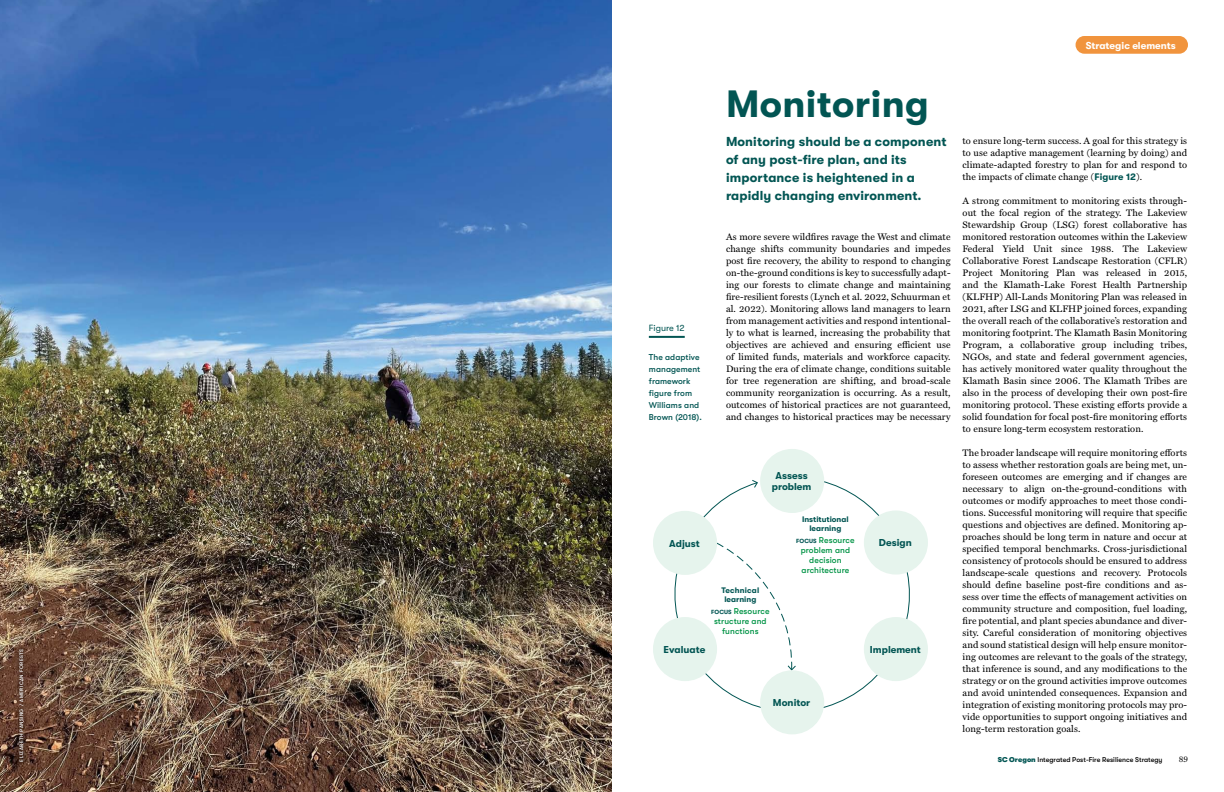
<style>
.page{position:relative;width:1224px;height:792px;background:#fff}
.page>*{position:absolute;margin:0;border:0;box-sizing:border-box;transform-origin:0 0}
.t1{font:700 38px "GT Walsheim";letter-spacing:.01em;color:#025553}
.t2{font:700 13px/18px "GT Walsheim";letter-spacing:.01em;color:#025553}
.t3{font:700 10px/10.8px "GT Walsheim";color:#025553;text-align:center}
.t4{font:700 10px "GT Walsheim";color:#fff}
.t5{font:9.5px/12px "Miller Text";letter-spacing:.01em;color:#000;text-align:justify}
.t6{font:9px "GT Walsheim";color:#025553}
.t7{font:500 8.5px/10px "GT Walsheim";letter-spacing:.01em;color:#009345;text-align:center}
.t8{font:500 8.5px/12px "GT Walsheim";letter-spacing:.01em;color:#025553}
.t9{font:700 8px/8.6px "GT Walsheim";color:#025553;text-align:center}
.t10{font:8px "Miller Text";color:#000}
.t11{font:500 7px "GT Walsheim";color:#000}
.t12{font:500 5px "GT Walsheim";letter-spacing:.09em;color:#fff}
.s1{font-weight:700;font-size:5.9px;color:#025553}
.s2{font-family:"GT Walsheim";font-weight:700;color:#025553}
.s3{font-family:"GT Walsheim Bl";font-weight:400;color:#025553}
</style>
<div class="page">
<hr style="left:649px;top:336px;width:36px;height:2px;background:#025553">
<svg style="left:665px;top:468px;width:248px;height:254px"></svg>
<svg style="left:751px;top:479px;width:8px;height:10px"></svg>
<div style="left:760px;top:449px;width:64px;height:64px;background:#e6f4ed;border-radius:50%"></div>
<div style="left:864px;top:510px;width:64px;height:65px;background:#e6f4ed;border-radius:50%"></div>
<div style="left:864px;top:617px;width:64px;height:64px;background:#e6f4ed;border-radius:50%"></div>
<div style="left:760px;top:670px;width:64px;height:64px;background:#e6f4ed;border-radius:50%"></div>
<div style="left:653px;top:617px;width:64px;height:64px;background:#e6f4ed;border-radius:50%"></div>
<div style="left:653px;top:511px;width:64px;height:64px;background:#e6f4ed;border-radius:50%"></div>
<div style="left:1076px;top:36px;width:112px;height:18px;background:#f1943d;border-radius:9px"></div>
<img style="left:0;top:0;width:612px;height:792px">
<svg style="left:15px;top:645px;width:13px;height:120px;background:#5a3a2b"></svg>
<p class="t12" style="left:18px;top:762px;width:114px;rotate:-90deg">ELIZABETH PANSING / AMERICAN FORESTS</p>
<p class="t4" style="left:1086px;top:40px;width:91px">Strategic elements</p>
<p class="t6" style="left:649px;top:323px;width:37px">Figure 12</p>
<p class="t8" style="left:649px;top:351px;width:55px">The adaptive management framework figure from<br>Williams and<br>Brown (2018).</p>
<h1 class="t1" style="left:726px;top:83px;width:204px">Monitoring</h1>
<h2 class="t2" style="left:726px;top:133px;width:222px">Monitoring should be a component of any post-fire plan, and its importance is heightened in a rapidly changing environment.</h2>
<p class="t5" style="left:726px;top:230px;width:226px">As more severe wildfires ravage the West and climate change shifts community boundaries and impedes post fire recovery, the ability to respond to changing on-the-ground conditions is key to successfully adapt&shy;ing our forests to climate change and maintaining fire-resilient forests (Lynch et al. 2022, Schuurman et al. 2022). Monitoring allows land managers to learn from management activities and respond intentional&shy;ly to what is learned, increasing the probability that objectives are achieved and ensuring efficient use of limited funds, materials and workforce capacity.<br>During the era of climate change, conditions suitable for tree regeneration are shifting, and broad-scale community reorganization is occurring. As a result, outcomes of historical practices are not guaranteed, and changes to historical practices may be necessary</p>
<p class="t3" style="left:669px;top:538px;width:32px">Adjust</p>
<p class="t3" style="left:772px;top:471px;width:41px">Assess problem</p>
<p class="t9" style="left:721px;top:586px;width:40px">Technical learning</p>
<p class="t7" style="left:711px;top:606px;width:60px"><span class="s1">FOCUS</span> Resource structure and functions</p>
<p class="t9" style="left:802px;top:515px;width:48px">Institutional learning</p>
<p class="t7" style="left:796px;top:535px;width:60px"><span class="s1">FOCUS</span> Resource problem and decision architecture</p>
<p class="t3" style="left:879px;top:538px;width:35px">Design</p>
<p class="t3" style="left:664px;top:644px;width:43px">Evaluate</p>
<p class="t3" style="left:773px;top:697px;width:39px">Monitor</p>
<p class="t3" style="left:870px;top:644px;width:52px">Implement</p>
<p class="t5" style="left:963px;top:134px;width:226px">to ensure long-term success. A goal for this strategy is to use adaptive management (learning by doing) and climate-adapted forestry to plan for and respond to the impacts of climate change (<span class="s2">Figure 12</span>).</p>
<p class="t5" style="left:963px;top:194px;width:226px">A strong commitment to monitoring exists through&shy;out the focal region of the strategy. The Lakeview Stewardship Group (LSG) forest collaborative has monitored restoration outcomes within the Lakeview Federal Yield Unit since 1988. The Lakeview Collaborative Forest Landscape Restoration (CFLR)<br>Project Monitoring Plan was released in 2015, and the Klamath-Lake Forest Health Partnership (KLFHP) All-Lands Monitoring Plan was released in 2021, after LSG and KLFHP joined forces, expanding the overall reach of the collaborative’s restoration and monitoring footprint. The Klamath Basin Monitoring Program, a collaborative group including tribes, NGOs, and state and federal government agencies, has actively monitored water quality throughout the Klamath Basin since 2006. The Klamath Tribes are also in the process of developing their own post-fire monitoring protocol. These existing efforts provide a solid foundation for focal post-fire monitoring efforts to ensure long-term ecosystem restoration.</p>
<p class="t5" style="left:963px;top:446px;width:226px">The broader landscape will require monitoring efforts to assess whether restoration goals are being met, un&shy;foreseen outcomes are emerging and if changes are necessary to align on-the-ground-conditions with outcomes or modify approaches to meet those condi&shy;tions. Successful monitoring will require that specific questions and objectives are defined. Monitoring ap&shy;proaches should be long term in nature and occur at specified temporal benchmarks. Cross-jurisdictional consistency of protocols should be ensured to address landscape-scale questions and recovery. Protocols should define baseline post-fire conditions and as&shy;sess over time the effects of management activities on community structure and composition, fuel loading, fire potential, and plant species abundance and diver&shy;sity. Careful consideration of monitoring objectives and sound statistical design will help ensure monitor&shy;ing outcomes are relevant to the goals of the strategy, that inference is sound, and any modifications to the strategy or on the ground activities improve outcomes and avoid unintended consequences. Expansion and integration of existing monitoring protocols may pro&shy;vide opportunities to support ongoing initiatives and long-term restoration goals.</p>
<p class="t11" style="left:998px;top:756px;width:166px"><span class="s3">SC Oregon</span> Integrated Post-Fire Resilience Strategy</p>
<p class="t10" style="left:1179px;top:753px;width:11px">89</p>
</div>
